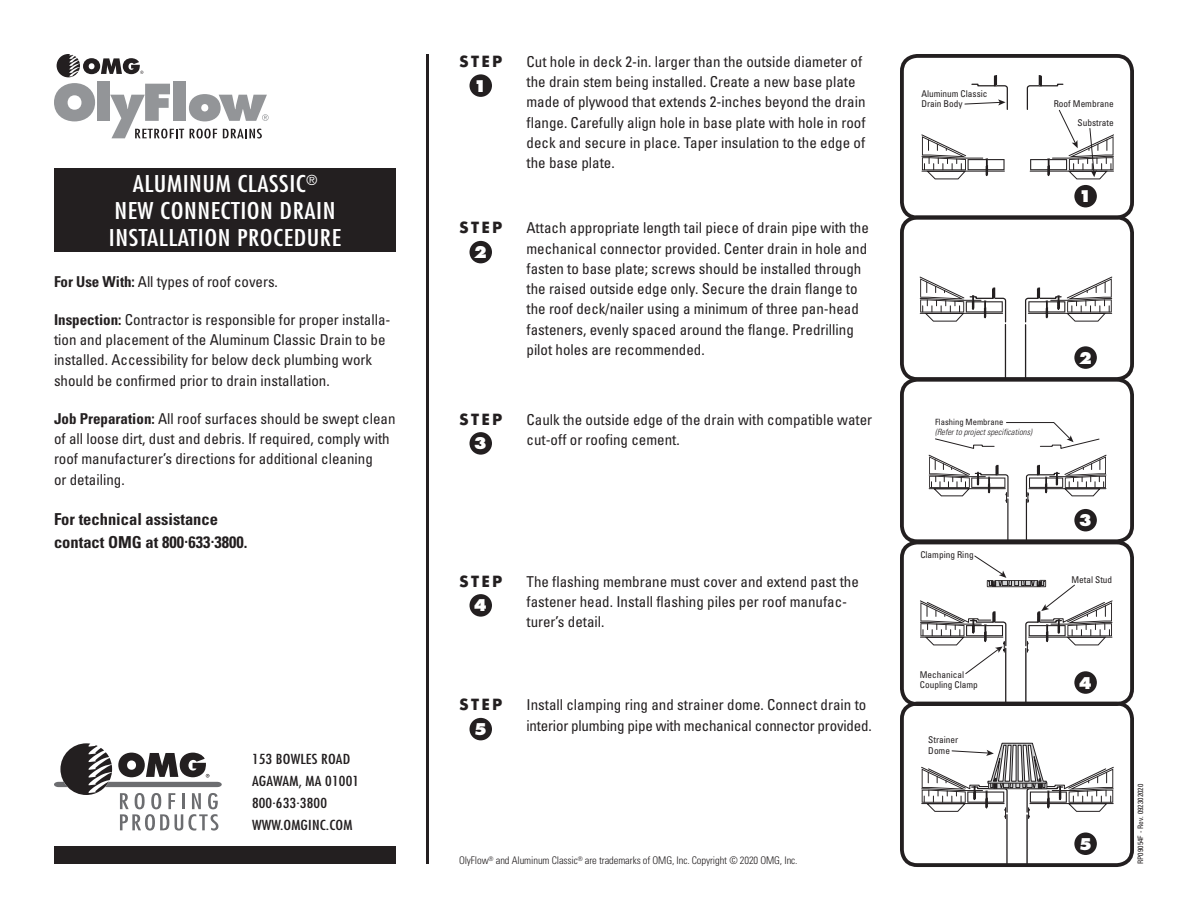
<style>
.page{position:relative;width:1188px;height:918px;background:#fff}
.page>*{position:absolute;margin:0;border:0;box-sizing:border-box;transform-origin:0 0}
.t1{font:condensed 22.5px/27px "Futura";letter-spacing:.02em;color:#fff;text-align:center;scale:1.2 1}
.t2{font:700 condensed 16.5px/22.5px "Univers";color:#231f20}
.t3{font:800 15.75px "Futura";color:#fff}
.t4{font:condensed 15px/20.2px "Univers";color:#231f20}
.t5{font:700 15px "Futura";letter-spacing:.15em;color:#231f20}
.t6{font:condensed 13.5px/22.2px "Futura";letter-spacing:.01em;color:#231f20;scale:1.2 1}
.t7{font:300 condensed 10.5px "Univers";letter-spacing:-.01em;color:#231f20}
.t8{font:condensed 9.3px/10.6px "Univers";color:#231f20}
.t9{font:italic 300 condensed 8.55px "Univers";color:#231f20}
.t10{font:condensed 8.55px "Univers";color:#231f20}
.t11{font:condensed 7.5px "Univers";letter-spacing:.01em;color:#231f20}
.s1{font-weight:700}
</style>
<div class="page">
<div style="left:54px;top:846px;width:342px;height:18px;background:#231f20"></div>
<div style="left:470px;top:74px;width:22px;height:23px;background:#231f20;border-radius:50%"></div>
<div style="left:470px;top:241px;width:22px;height:22px;background:#231f20;border-radius:50%"></div>
<div style="left:470px;top:432px;width:22px;height:23px;background:#231f20;border-radius:50%"></div>
<div style="left:470px;top:594px;width:22px;height:23px;background:#231f20;border-radius:50%"></div>
<div style="left:470px;top:718px;width:22px;height:22px;background:#231f20;border-radius:50%"></div>
<svg style="left:54px;top:743px;width:168px;height:88px"></svg>
<div style="left:54px;top:168px;width:342px;height:84px;background:#231f20"></div>
<hr style="left:426px;top:54px;width:3px;height:810px;background:#231f20">
<div style="left:174px;top:81px;width:12px;height:40px;background:#939598"></div>
<svg style="left:54px;top:83px;width:41px;height:38px"></svg>
<div style="left:97px;top:81px;width:12px;height:40px;background:#939598"></div>
<svg style="left:57px;top:54px;width:86px;height:23px"></svg>
<svg style="left:110px;top:84px;width:159px;height:54px"></svg>
<svg style="left:921px;top:75px;width:193px;height:104px"></svg>
<div style="left:900px;top:54px;width:234px;height:165px;border:4px solid #231f20;border-radius:15px"></div>
<svg style="left:920px;top:277px;width:192px;height:46px"></svg>
<hr style="left:1005px;top:324px;width:1px;height:55px;background:#231f20">
<hr style="left:1025px;top:325px;width:1px;height:54px;background:#231f20">
<div style="left:900px;top:216px;width:234px;height:165px;border:4px solid #231f20;border-radius:15px"></div>
<hr style="left:1007px;top:499px;width:1px;height:42px;background:#231f20">
<hr style="left:1026px;top:499px;width:1px;height:42px;background:#231f20">
<svg style="left:935px;top:422px;width:165px;height:27px"></svg>
<svg style="left:928px;top:455px;width:179px;height:48px"></svg>
<div style="left:900px;top:378px;width:234px;height:165px;border:4px solid #231f20;border-radius:15px"></div>
<hr style="left:1005px;top:648px;width:1px;height:56px;background:#231f20">
<hr style="left:1025px;top:649px;width:1px;height:55px;background:#231f20">
<svg style="left:920px;top:555px;width:192px;height:120px"></svg>
<div style="left:900px;top:541px;width:234px;height:165px;border:4px solid #231f20;border-radius:15px"></div>
<hr style="left:1006px;top:815px;width:2px;height:50px;background:#231f20">
<hr style="left:1026px;top:815px;width:2px;height:50px;background:#231f20">
<svg style="left:921px;top:742px;width:193px;height:77px"></svg>
<div style="left:900px;top:702px;width:234px;height:165px;border:4px solid #231f20;border-radius:15px"></div>
<div style="left:1074px;top:185px;width:23px;height:22px;background:#231f20;border-radius:50%"></div>
<div style="left:1074px;top:346px;width:23px;height:23px;background:#231f20;border-radius:50%"></div>
<div style="left:1074px;top:509px;width:23px;height:22px;background:#231f20;border-radius:50%"></div>
<div style="left:1074px;top:671px;width:23px;height:23px;background:#231f20;border-radius:50%"></div>
<div style="left:1074px;top:832px;width:23px;height:23px;background:#231f20;border-radius:50%"></div>
<h1 class="t1" style="left:109px;top:170px;width:195px">ALUMINUM CLASSIC<sup>®<br></sup>NEW CONNECTION DRAIN<br>INSTALLATION PROCEDURE</h1>
<p class="t4" style="left:54px;top:271px;width:225px"><span class="s1">For Use With:</span> All types of roof covers.</p>
<p class="t4" style="left:54px;top:309px;width:338px"><span class="s1">Inspection:</span> Contractor is responsible for proper installa&shy;tion and placement of the Aluminum Classic Drain to be installed. Accessibility for below deck plumbing work should be confirmed prior to drain installation.</p>
<p class="t4" style="left:54px;top:408px;width:343px"><span class="s1">Job Preparation:</span> All roof surfaces should be swept clean of all loose dirt, dust and debris. If required, comply with roof manufacturer’s directions for additional cleaning<br>or detailing.</p>
<p class="t2" style="left:54px;top:508px;width:195px">For technical assistance contact OMG at 800.633.3800.</p>
<p class="t6" style="left:252px;top:748px;width:91px">153 BOWLES ROAD<br>AGAWAM, MA 01001<br>800.633.3800<br>WWW.OMGINC.COM</p>
<p class="t5" style="left:459px;top:50px;width:45px">STEP</p>
<p class="t3" style="left:474px;top:76px;width:15px">1</p>
<p class="t4" style="left:526px;top:51px;width:341px">Cut hole in deck 2-in. larger than the outside diameter of the drain stem being installed. Create a new base plate made of plywood that extends 2-inches beyond the drain flange. Carefully align hole in base plate with hole in roof deck and secure in place. Taper insulation to the edge of the base plate.</p>
<p class="t5" style="left:459px;top:217px;width:45px">STEP</p>
<p class="t3" style="left:474px;top:243px;width:15px">2</p>
<p class="t4" style="left:526px;top:218px;width:344px">Attach appropriate length tail piece of drain pipe with the mechanical connector provided. Center drain in hole and fasten to base plate; screws should be installed through the raised outside edge only. Secure the drain flange to the roof deck/nailer using a minimum of three pan-head fasteners, evenly spaced around the flange. Predrilling pilot holes are recommended.</p>
<p class="t5" style="left:459px;top:408px;width:45px">STEP</p>
<p class="t3" style="left:474px;top:434px;width:15px">3</p>
<p class="t4" style="left:526px;top:409px;width:347px">Caulk the outside edge of the drain with compatible water cut-off or roofing cement.</p>
<p class="t5" style="left:459px;top:570px;width:45px">STEP</p>
<p class="t3" style="left:474px;top:596px;width:15px">4</p>
<p class="t4" style="left:526px;top:571px;width:334px">The flashing membrane must cover and extend past the fastener head. Install flashing piles per roof manufac&shy;turer’s detail.</p>
<p class="t5" style="left:459px;top:694px;width:45px">STEP</p>
<p class="t3" style="left:474px;top:720px;width:15px">5</p>
<p class="t4" style="left:526px;top:695px;width:347px">Install clamping ring and strainer dome. Connect drain to interior plumbing pipe with mechanical connector provided.</p>
<p class="t7" style="left:459px;top:854px;width:340px">OlyFlow<sup>®</sup> and Aluminum Classic<sup>®</sup> are trademarks of OMG, Inc. Copyright © 2020 OMG, Inc.</p>
<p class="t8" style="left:921px;top:88px;width:68px">Aluminum Classic<br>Drain Body</p>
<p class="t8" style="left:1054px;top:94px;width:61px;line-height:18.9px;text-align:right">Roof Membrane<br>Substrate</p>
<p class="t3" style="left:1079px;top:187px;width:15px">1</p>
<p class="t10" style="left:935px;top:417px;width:70px">Flashing Membrane</p>
<p class="t9" style="left:935px;top:427px;width:98px">(Refer to project specifications)</p>
<p class="t8" style="left:920px;top:549px;width:55px">Clamping Ring</p>
<p class="t8" style="left:920px;top:669px;width:59px">Mechanical<br>Coupling Clamp</p>
<p class="t8" style="left:928px;top:734px;width:31px">Strainer<br>Dome</p>
<p class="t3" style="left:1079px;top:348px;width:15px">2</p>
<p class="t3" style="left:1079px;top:511px;width:15px">3</p>
<p class="t8" style="left:1071px;top:574px;width:42px">Metal Stud</p>
<p class="t3" style="left:1079px;top:673px;width:15px">4</p>
<p class="t3" style="left:1079px;top:834px;width:15px">5</p>
<p class="t11" style="left:1136px;top:864px;width:82px;rotate:-90deg">RP09054F - Rev. 092302020</p>
</div>
